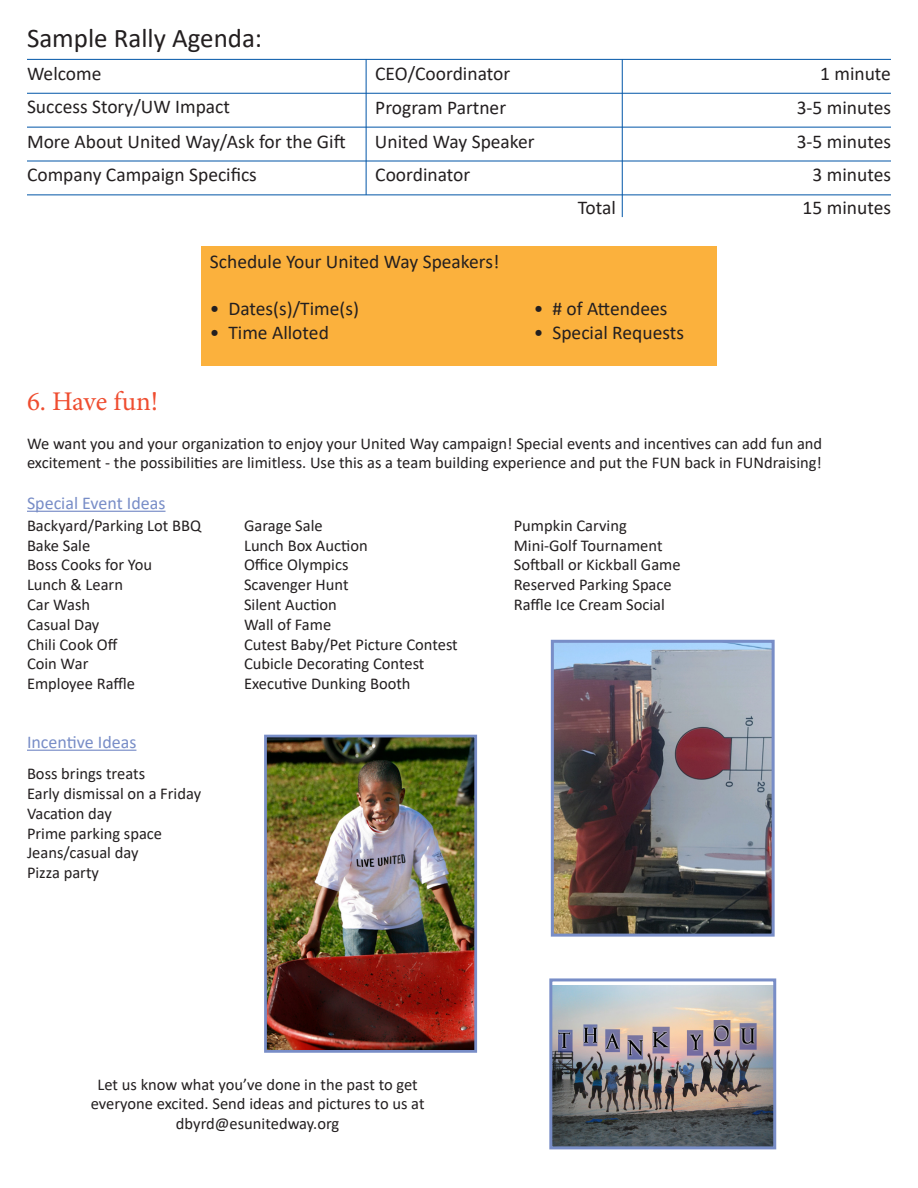
<style>
.page{position:relative;width:918px;height:1188px;background:#fff}
.page>*{position:absolute;margin:0;border:0;box-sizing:border-box;transform-origin:0 0}
.t1{font:27px "Calibri";color:#231f20}
.t2{font:27px "Minion Pro";letter-spacing:-.01em;color:#ef4d30}
.t3{font:19.5px "Calibri";color:#231f20}
.t4{font:18px "Calibri";color:#788dc7}
.t5{font:16.5px/19.8px "Calibri";color:#231f20}
</style>
<div class="page">
<hr style="left:27px;top:59px;width:864px;height:1px;background:#0155a7">
<hr style="left:27px;top:93px;width:864px;height:1px;background:#0155a7">
<hr style="left:27px;top:127px;width:864px;height:1px;background:#0155a7">
<hr style="left:27px;top:161px;width:864px;height:1px;background:#0155a7">
<hr style="left:27px;top:195px;width:864px;height:1px;background:#0155a7">
<hr style="left:366px;top:59px;width:1px;height:136px;background:#0155a7">
<hr style="left:622px;top:59px;width:1px;height:158px;background:#0155a7">
<div style="left:201px;top:246px;width:516px;height:120px;background:#fbb13d"></div>
<hr style="left:27px;top:511px;width:139px;height:1px;background:#788dc7">
<hr style="left:27px;top:750px;width:109px;height:1px;background:#788dc7">
<img style="left:268px;top:739px;width:205px;height:310px">
<div style="left:264px;top:735px;width:213px;height:318px;border:3px solid #788dc7"></div>
<img style="left:555px;top:644px;width:216px;height:289px">
<div style="left:551px;top:640px;width:224px;height:297px;border:3px solid #788dc7"></div>
<img style="left:553px;top:986px;width:219px;height:159px">
<div style="left:549px;top:978px;width:227px;height:171px;border:3px solid #788dc7"></div>
<p class="t1" style="left:27px;top:20px;width:237px">Sample Rally Agenda:</p>
<p class="t3" style="left:27px;top:60px;width:76px">Welcome</p>
<p class="t3" style="left:27px;top:93px;width:205px">Success Story/UW Impact</p>
<p class="t3" style="left:27px;top:128px;width:320px">More About United Way/Ask for the Gift</p>
<p class="t3" style="left:27px;top:161px;width:231px">Company Campaign Specifics</p>
<p class="t3" style="left:375px;top:60px;width:137px">CEO/Coordinator</p>
<p class="t3" style="left:375px;top:94px;width:132px">Program Partner</p>
<p class="t3" style="left:375px;top:128px;width:161px">United Way Speaker</p>
<p class="t3" style="left:375px;top:161px;width:97px">Coordinator</p>
<p class="t3" style="left:820px;top:60px;width:72px">1 minute</p>
<p class="t3" style="left:797px;top:94px;width:96px">3-5 minutes</p>
<p class="t3" style="left:797px;top:128px;width:96px">3-5 minutes</p>
<p class="t3" style="left:813px;top:161px;width:80px">3 minutes</p>
<p class="t3" style="left:578px;top:194px;width:40px">Total</p>
<p class="t3" style="left:803px;top:194px;width:90px">15 minutes</p>
<p class="t3" style="left:210px;top:248px;width:291px">Schedule Your United Way Speakers!</p>
<p class="t3" style="left:210px;top:295px;width:151px">• Dates(s)/Time(s)</p>
<p class="t3" style="left:534px;top:295px;width:135px">• # of Attendees</p>
<p class="t3" style="left:210px;top:319px;width:120px">• Time Alloted</p>
<p class="t3" style="left:534px;top:319px;width:152px">• Special Requests</p>
<p class="t2" style="left:27px;top:383px;width:133px">6. Have fun!</p>
<p class="t5" style="left:27px;top:433px;width:797px">We want you and your organization to enjoy your United Way campaign! Special events and incentives can add fun and</p>
<p class="t5" style="left:27px;top:453px;width:796px">excitement - the possibilities are limitless. Use this as a team building experience and put the FUN back in FUNdraising!</p>
<p class="t4" style="left:27px;top:491px;width:140px">Special Event Ideas</p>
<p class="t5" style="left:27px;top:515px;width:176px">Backyard/Parking Lot BBQ<br>Bake Sale</p>
<p class="t5" style="left:27px;top:555px;width:127px">Boss Cooks for You</p>
<p class="t5" style="left:27px;top:574px;width:98px">Lunch &amp; Learn</p>
<p class="t5" style="left:27px;top:594px;width:65px">Car Wash</p>
<p class="t5" style="left:27px;top:614px;width:74px">Casual Day</p>
<p class="t5" style="left:27px;top:634px;width:92px">Chili Cook Off</p>
<p class="t5" style="left:27px;top:654px;width:63px">Coin War</p>
<p class="t5" style="left:27px;top:673px;width:110px">Employee Raffle</p>
<p class="t5" style="left:514px;top:515px;width:115px">Pumpkin Carving</p>
<p class="t5" style="left:514px;top:535px;width:150px">Mini-Golf Tournament</p>
<p class="t5" style="left:514px;top:555px;width:168px">Softball or Kickball Game<br>Reserved Parking Space<br>Raffle Ice Cream Social</p>
<p class="t5" style="left:244px;top:515px;width:80px">Garage Sale</p>
<p class="t5" style="left:244px;top:535px;width:125px">Lunch Box Auction</p>
<p class="t5" style="left:244px;top:555px;width:106px">Office Olympics</p>
<p class="t5" style="left:244px;top:574px;width:106px">Scavenger Hunt</p>
<p class="t5" style="left:244px;top:594px;width:94px">Silent Auction</p>
<p class="t5" style="left:244px;top:614px;width:89px">Wall of Fame</p>
<p class="t5" style="left:244px;top:634px;width:215px">Cutest Baby/Pet Picture Contest<br>Cubicle Decorating Contest</p>
<p class="t5" style="left:244px;top:673px;width:168px">Executive Dunking Booth</p>
<p class="t4" style="left:27px;top:730px;width:111px">Incentive Ideas</p>
<p class="t5" style="left:27px;top:763px;width:120px">Boss brings treats</p>
<p class="t5" style="left:27px;top:783px;width:176px">Early dismissal on a Friday<br>Vacation day</p>
<p class="t5" style="left:27px;top:823px;width:137px">Prime parking space<br>Jeans/casual day</p>
<p class="t5" style="left:27px;top:862px;width:74px">Pizza party</p>
<p class="t5" style="left:91px;top:1074px;width:335px;text-align:center">Let us know what you’ve done in the past to get everyone excited. Send ideas and pictures to us at dbyrd@esunitedway.org</p>
</div>
